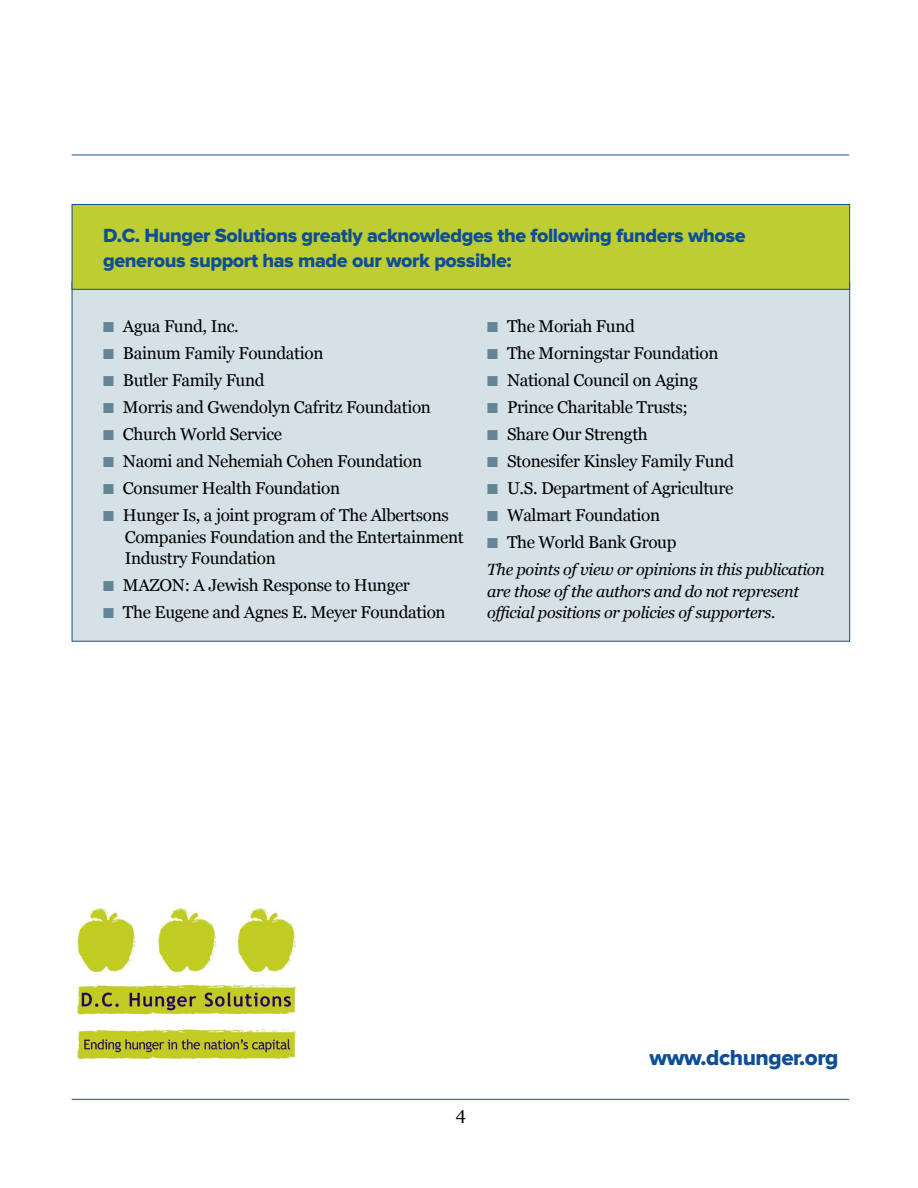
<style>
.page{position:relative;width:918px;height:1188px;background:#fff}
.page>*{position:absolute;margin:0;border:0;box-sizing:border-box;transform-origin:0 0}
.t1{font:22.5px "Proxima Nova Extrabld";letter-spacing:-.02em;color:#0e4e96}
.t2{font:19.8px/25.2px "Proxima Nova Extrabld";letter-spacing:-.02em;color:#0e4e96}
.t3{font:18px "Georgia";color:#000}
.t4{font:17.1px/21.6px "Georgia";letter-spacing:-.02em;color:#000}
.t5{font:italic 16.2px/21.6px "Georgia";letter-spacing:-.02em;color:#000}
.s1{color:#648595}
</style>
<div class="page">
<hr style="left:72px;top:1099px;width:777px;height:1px;background:#0e4e96">
<div style="left:72px;top:282px;width:778px;height:360px;background:#d6e1e7;border:1px solid #0e4e96"></div>
<div style="left:72px;top:204px;width:778px;height:86px;background:#becd31;border:1px solid #0e4e96"></div>
<img style="left:77px;top:909px;width:220px;height:150px">
<hr style="left:72px;top:154px;width:777px;height:1px;background:#0e4e96">
<p class="t2" style="left:103px;top:223px;width:644px">D.C. Hunger Solutions greatly acknowledges the following funders whose generous support has made our work possible:</p>
<p class="t4" style="left:103px;top:315px;width:137px"><span class="s1">■</span> Agua Fund, Inc.</p>
<p class="t4" style="left:103px;top:342px;width:222px"><span class="s1">■</span> Bainum Family Foundation</p>
<p class="t4" style="left:103px;top:369px;width:163px"><span class="s1">■</span> Butler Family Fund</p>
<p class="t4" style="left:103px;top:396px;width:329px"><span class="s1">■</span> Morris and Gwendolyn Cafritz Foundation</p>
<p class="t4" style="left:103px;top:423px;width:181px"><span class="s1">■</span> Church World Service</p>
<p class="t4" style="left:103px;top:450px;width:321px"><span class="s1">■</span> Naomi and Nehemiah Cohen Foundation</p>
<p class="t4" style="left:103px;top:477px;width:238px"><span class="s1">■</span> Consumer Health Foundation</p>
<p class="t4" style="left:125px;top:504px;width:340px;text-indent:-22px"><span class="s1">■</span> Hunger Is, a joint program of The Albertsons<br>Companies Foundation and the Entertainment<br>Industry Foundation</p>
<p class="t4" style="left:103px;top:574px;width:308px"><span class="s1">■</span> MAZON: A Jewish Response to Hunger</p>
<p class="t4" style="left:103px;top:601px;width:344px"><span class="s1">■</span> The Eugene and Agnes E. Meyer Foundation</p>
<p class="t4" style="left:487px;top:315px;width:149px"><span class="s1">■</span> The Moriah Fund</p>
<p class="t4" style="left:487px;top:342px;width:233px"><span class="s1">■</span> The Morningstar Foundation</p>
<p class="t4" style="left:487px;top:369px;width:212px"><span class="s1">■</span> National Council on Aging</p>
<p class="t4" style="left:487px;top:396px;width:202px"><span class="s1">■</span> Prince Charitable Trusts;</p>
<p class="t4" style="left:487px;top:423px;width:162px"><span class="s1">■</span> Share Our Strength</p>
<p class="t4" style="left:487px;top:450px;width:248px"><span class="s1">■</span> Stonesifer Kinsley Family Fund</p>
<p class="t4" style="left:487px;top:477px;width:248px"><span class="s1">■</span> U.S. Department of Agriculture</p>
<p class="t4" style="left:487px;top:504px;width:174px"><span class="s1">■</span> Walmart Foundation</p>
<p class="t4" style="left:487px;top:531px;width:191px"><span class="s1">■</span> The World Bank Group</p>
<p class="t5" style="left:487px;top:558px;width:339px">The points of view or opinions in this publication are those of the authors and do not represent official positions or policies of supporters.</p>
<p class="t3" style="left:456px;top:1101px;width:12px">4</p>
<h1 class="t1" style="left:650px;top:1047px;width:190px">www.dchunger.org</h1>
</div>
